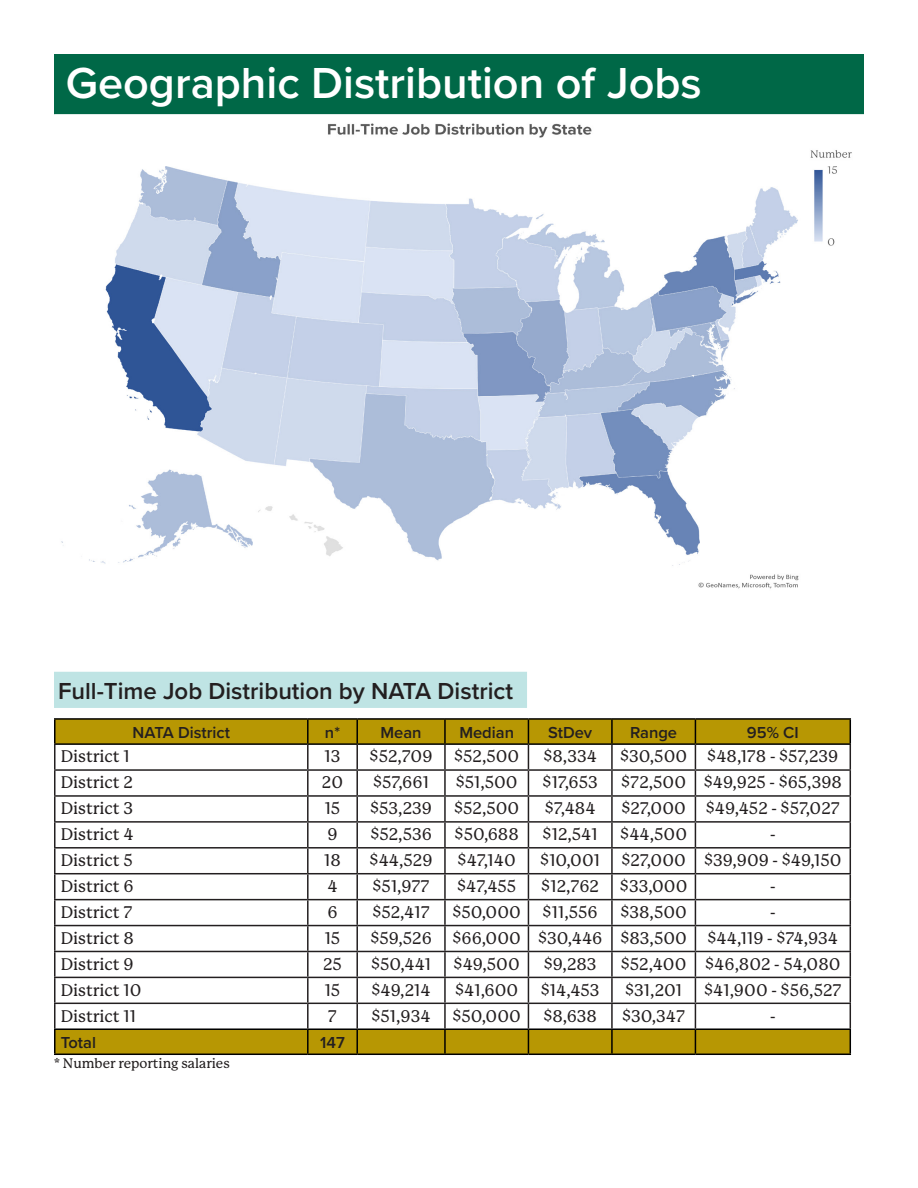
<style>
.page{position:relative;width:918px;height:1188px;background:#fff}
.page>*{position:absolute;margin:0;border:0;box-sizing:border-box;transform-origin:0 0}
.t1{font:600 45px "Proxima Nova";color:#fff}
.t2{font:600 24px "Proxima Nova";color:#231f20}
.t3{font:500 16.5px "P Mackinac Pro";color:#231f20}
.t4{font:600 16.5px "Proxima Nova";color:#231f20}
.t5{font:500 13.5px "P Mackinac Pro";color:#231f20}
</style>
<div class="page">
<div style="left:54px;top:54px;width:810px;height:60px;background:#006847"></div>
<img style="left:61px;top:123px;width:791px;height:466px">
<hr style="left:54px;top:745px;width:2px;height:24px;background:#231f20">
<hr style="left:54px;top:769px;width:254px;height:2px;background:#231f20">
<hr style="left:54px;top:771px;width:2px;height:24px;background:#231f20">
<hr style="left:54px;top:795px;width:254px;height:2px;background:#231f20">
<hr style="left:54px;top:797px;width:2px;height:24px;background:#231f20">
<hr style="left:54px;top:821px;width:254px;height:2px;background:#231f20">
<hr style="left:54px;top:823px;width:2px;height:24px;background:#231f20">
<hr style="left:54px;top:847px;width:254px;height:2px;background:#231f20">
<hr style="left:54px;top:849px;width:2px;height:24px;background:#231f20">
<hr style="left:54px;top:873px;width:254px;height:1px;background:#231f20">
<hr style="left:54px;top:874px;width:2px;height:25px;background:#231f20">
<hr style="left:54px;top:899px;width:254px;height:1px;background:#231f20">
<hr style="left:54px;top:900px;width:2px;height:25px;background:#231f20">
<hr style="left:54px;top:925px;width:254px;height:1px;background:#231f20">
<hr style="left:54px;top:926px;width:2px;height:25px;background:#231f20">
<hr style="left:54px;top:951px;width:254px;height:1px;background:#231f20">
<hr style="left:54px;top:952px;width:2px;height:25px;background:#231f20">
<hr style="left:54px;top:977px;width:254px;height:1px;background:#231f20">
<hr style="left:54px;top:978px;width:2px;height:25px;background:#231f20">
<hr style="left:54px;top:1003px;width:254px;height:1px;background:#231f20">
<hr style="left:54px;top:1004px;width:2px;height:24px;background:#231f20">
<hr style="left:54px;top:718px;width:254px;height:2px;background:#000">
<hr style="left:54px;top:720px;width:2px;height:23px;background:#000">
<hr style="left:308px;top:718px;width:49px;height:2px;background:#000">
<hr style="left:357px;top:718px;width:88px;height:2px;background:#000">
<hr style="left:445px;top:718px;width:83px;height:2px;background:#000">
<hr style="left:528px;top:718px;width:84px;height:2px;background:#000">
<hr style="left:612px;top:718px;width:83px;height:2px;background:#000">
<hr style="left:695px;top:718px;width:156px;height:2px;background:#000">
<hr style="left:54px;top:743px;width:254px;height:2px;background:#000">
<hr style="left:54px;top:1028px;width:254px;height:2px;background:#000">
<hr style="left:54px;top:1030px;width:2px;height:24px;background:#000">
<svg style="left:55px;top:719px;width:796px;height:335px"></svg>
<hr style="left:54px;top:1054px;width:254px;height:1px;background:#000">
<hr style="left:308px;top:1054px;width:49px;height:1px;background:#000">
<hr style="left:357px;top:1054px;width:88px;height:1px;background:#000">
<hr style="left:445px;top:1054px;width:83px;height:1px;background:#000">
<hr style="left:528px;top:1054px;width:84px;height:1px;background:#000">
<hr style="left:612px;top:1054px;width:83px;height:1px;background:#000">
<hr style="left:695px;top:1054px;width:156px;height:1px;background:#000">
<div style="left:54px;top:672px;width:473px;height:36px;background:#bfe4e4"></div>
<p class="t1" style="left:66px;top:50px;width:637px">Geographic Distribution of Jobs</p>
<p class="t2" style="left:58px;top:673px;width:457px">Full-Time Job Distribution by NATA District</p>
<p class="t4" style="left:132px;top:720px;width:99px">NATA District</p>
<p class="t4" style="left:325px;top:720px;width:17px">n*</p>
<p class="t4" style="left:381px;top:720px;width:43px">Mean</p>
<p class="t4" style="left:459px;top:720px;width:56px">Median</p>
<p class="t4" style="left:548px;top:720px;width:46px">StDev</p>
<p class="t4" style="left:630px;top:720px;width:48px">Range</p>
<p class="t4" style="left:747px;top:720px;width:53px">95% CI</p>
<p class="t3" style="left:61px;top:747px;width:71px">District 1</p>
<p class="t3" style="left:325px;top:747px;width:17px">13</p>
<p class="t3" style="left:370px;top:747px;width:65px">$52,709</p>
<p class="t3" style="left:454px;top:747px;width:67px">$52,500</p>
<p class="t3" style="left:543px;top:747px;width:55px">$8,334</p>
<p class="t3" style="left:620px;top:747px;width:69px">$30,500</p>
<p class="t3" style="left:707px;top:747px;width:133px">$48,178 - $57,239</p>
<p class="t3" style="left:61px;top:773px;width:74px">District 2</p>
<p class="t3" style="left:322px;top:773px;width:23px">20</p>
<p class="t3" style="left:373px;top:773px;width:57px">$57,661</p>
<p class="t3" style="left:456px;top:773px;width:64px">$51,500</p>
<p class="t3" style="left:543px;top:773px;width:57px">$17,653</p>
<p class="t3" style="left:621px;top:773px;width:66px">$72,500</p>
<p class="t3" style="left:704px;top:773px;width:140px">$49,925 - $65,398</p>
<p class="t3" style="left:61px;top:799px;width:74px">District 3</p>
<p class="t3" style="left:325px;top:799px;width:17px">15</p>
<p class="t3" style="left:370px;top:799px;width:64px">$53,239</p>
<p class="t3" style="left:454px;top:799px;width:67px">$52,500</p>
<p class="t3" style="left:545px;top:799px;width:52px">$7,484</p>
<p class="t3" style="left:621px;top:799px;width:66px">$27,000</p>
<p class="t3" style="left:706px;top:799px;width:136px">$49,452 - $57,027</p>
<p class="t3" style="left:61px;top:825px;width:74px">District 4</p>
<p class="t3" style="left:327px;top:825px;width:12px">9</p>
<p class="t3" style="left:370px;top:825px;width:63px">$52,536</p>
<p class="t3" style="left:455px;top:825px;width:66px">$50,688</p>
<p class="t3" style="left:543px;top:825px;width:57px">$12,541</p>
<p class="t3" style="left:620px;top:825px;width:68px">$44,500</p>
<p class="t3" style="left:770px;top:825px;width:7px">-</p>
<p class="t3" style="left:61px;top:851px;width:74px">District 5</p>
<p class="t3" style="left:324px;top:851px;width:18px">18</p>
<p class="t3" style="left:370px;top:851px;width:65px">$44,529</p>
<p class="t3" style="left:458px;top:851px;width:60px">$47,140</p>
<p class="t3" style="left:540px;top:851px;width:61px">$10,001</p>
<p class="t3" style="left:621px;top:851px;width:66px">$27,000</p>
<p class="t3" style="left:704px;top:851px;width:139px">$39,909 - $49,150</p>
<p class="t3" style="left:61px;top:877px;width:74px">District 6</p>
<p class="t3" style="left:327px;top:877px;width:12px">4</p>
<p class="t3" style="left:373px;top:877px;width:59px">$51,977</p>
<p class="t3" style="left:457px;top:877px;width:61px">$47,455</p>
<p class="t3" style="left:541px;top:877px;width:59px">$12,762</p>
<p class="t3" style="left:620px;top:877px;width:69px">$33,000</p>
<p class="t3" style="left:770px;top:877px;width:7px">-</p>
<p class="t3" style="left:61px;top:903px;width:73px">District 7</p>
<p class="t3" style="left:327px;top:903px;width:12px">6</p>
<p class="t3" style="left:372px;top:903px;width:59px">$52,417</p>
<p class="t3" style="left:452px;top:903px;width:70px">$50,000</p>
<p class="t3" style="left:543px;top:903px;width:57px">$11,556</p>
<p class="t3" style="left:620px;top:903px;width:68px">$38,500</p>
<p class="t3" style="left:770px;top:903px;width:7px">-</p>
<p class="t3" style="left:61px;top:929px;width:75px">District 8</p>
<p class="t3" style="left:325px;top:929px;width:17px">15</p>
<p class="t3" style="left:370px;top:929px;width:63px">$59,526</p>
<p class="t3" style="left:452px;top:929px;width:70px">$66,000</p>
<p class="t3" style="left:538px;top:929px;width:66px">$30,446</p>
<p class="t3" style="left:620px;top:929px;width:68px">$83,500</p>
<p class="t3" style="left:708px;top:929px;width:132px">$44,119 - $74,934</p>
<p class="t3" style="left:61px;top:955px;width:74px">District 9</p>
<p class="t3" style="left:323px;top:955px;width:20px">25</p>
<p class="t3" style="left:371px;top:955px;width:62px">$50,441</p>
<p class="t3" style="left:454px;top:955px;width:68px">$49,500</p>
<p class="t3" style="left:544px;top:955px;width:54px">$9,283</p>
<p class="t3" style="left:621px;top:955px;width:67px">$52,400</p>
<p class="t3" style="left:705px;top:955px;width:137px">$46,802 - 54,080</p>
<p class="t3" style="left:61px;top:981px;width:82px">District 10</p>
<p class="t3" style="left:325px;top:981px;width:17px">15</p>
<p class="t3" style="left:371px;top:981px;width:61px">$49,214</p>
<p class="t3" style="left:455px;top:981px;width:65px">$41,600</p>
<p class="t3" style="left:541px;top:981px;width:60px">$14,453</p>
<p class="t3" style="left:625px;top:981px;width:59px">$31,201</p>
<p class="t3" style="left:704px;top:981px;width:139px">$41,900 - $56,527</p>
<p class="t3" style="left:61px;top:1007px;width:77px">District 11</p>
<p class="t3" style="left:328px;top:1007px;width:11px">7</p>
<p class="t3" style="left:372px;top:1007px;width:61px">$51,934</p>
<p class="t3" style="left:452px;top:1007px;width:70px">$50,000</p>
<p class="t3" style="left:543px;top:1007px;width:55px">$8,638</p>
<p class="t3" style="left:622px;top:1007px;width:65px">$30,347</p>
<p class="t3" style="left:770px;top:1007px;width:7px">-</p>
<p class="t4" style="left:61px;top:1030px;width:37px">Total</p>
<p class="t4" style="left:320px;top:1030px;width:26px">147</p>
<p class="t5" style="left:54px;top:1056px;width:177px">* Number reporting salaries</p>
</div>
